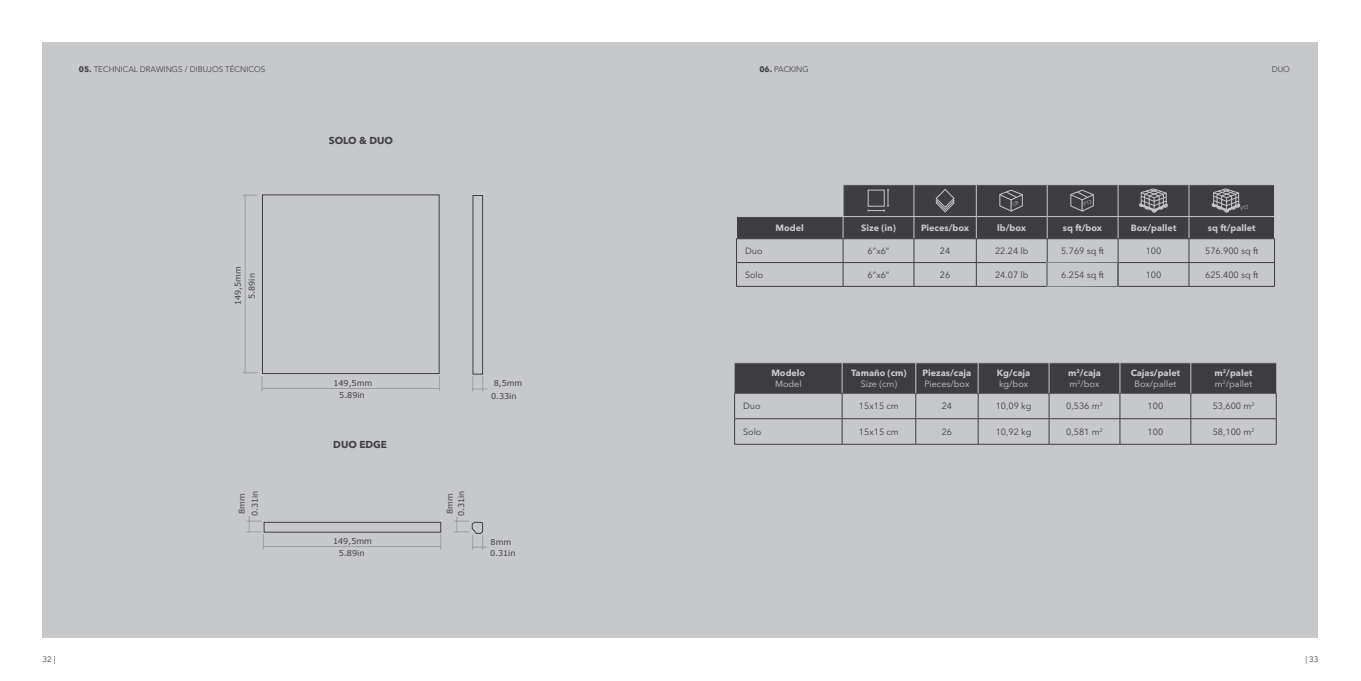
<style>
.page{position:relative;width:1361px;height:681px;background:#fff}
.page>*{position:absolute;margin:0;border:0;box-sizing:border-box;transform-origin:0 0}
.t1{font:700 10px "Avenir Next LT Pro";color:#414042}
.t2{font:9px "Avenir Next LT Pro";color:#3e3d3f}
.t3{font:700 9px/10.8px "Avenir Next LT Pro";color:#c8cacb}
.t4{font:700 9px "Avenir Next LT Pro";color:#c7c8ca}
.t5{font:9px/10.8px "Avenir Next LT Pro";color:#c8cacb}
.t6{font:8px/11.4px "Verdana";color:#414042}
.t7{font:300 8px "Avenir LT Std";color:#3e3d3f}
.t8{font:8px "Avenir Next LT Pro";color:#3e3d3f}
.s1{font-family:"Avenir Next LT Pro";font-weight:700}
.s2{font-weight:400}
.s3{font-weight:700}
</style>
<div class="page">
<div style="left:43px;top:43px;width:1275px;height:595px;background:#c7c8ca"></div>
<div style="left:264px;top:521px;width:177px;height:11px;border:1px solid #414042"></div>
<div style="left:262px;top:194px;width:178px;height:180px;border:1px solid #414042"></div>
<div style="left:472px;top:195px;width:11px;height:179px;border:1px solid #414042"></div>
<svg style="left:440px;top:534px;width:1px;height:15px"></svg>
<hr style="left:263px;top:546px;width:178px;height:1px;background:#9d9fa2">
<svg style="left:246px;top:516px;width:18px;height:33px"></svg>
<svg style="left:454px;top:516px;width:34px;height:33px"></svg>
<svg style="left:439px;top:376px;width:1px;height:15px"></svg>
<hr style="left:262px;top:388px;width:177px;height:1px;background:#9d9fa2">
<svg style="left:472px;top:376px;width:15px;height:15px"></svg>
<svg style="left:242px;top:372px;width:21px;height:19px"></svg>
<hr style="left:245px;top:195px;width:1px;height:177px;background:#9d9fa2">
<svg style="left:242px;top:194px;width:16px;height:2px"></svg>
<hr style="left:842px;top:444px;width:74px;height:1px;background:#3e3d3f">
<hr style="left:916px;top:444px;width:62px;height:1px;background:#3e3d3f">
<hr style="left:978px;top:444px;width:71px;height:1px;background:#3e3d3f">
<hr style="left:1049px;top:444px;width:71px;height:1px;background:#3e3d3f">
<hr style="left:1120px;top:444px;width:71px;height:1px;background:#3e3d3f">
<hr style="left:1191px;top:444px;width:85px;height:1px;background:#3e3d3f">
<svg style="left:734px;top:362px;width:543px;height:82px"></svg>
<hr style="left:734px;top:444px;width:108px;height:1px;background:#3e3d3f">
<hr style="left:736px;top:286px;width:107px;height:1px;background:#3e3d3f">
<hr style="left:843px;top:286px;width:71px;height:1px;background:#3e3d3f">
<hr style="left:914px;top:286px;width:62px;height:1px;background:#3e3d3f">
<hr style="left:976px;top:286px;width:71px;height:1px;background:#3e3d3f">
<hr style="left:1118px;top:286px;width:71px;height:1px;background:#3e3d3f">
<hr style="left:1189px;top:286px;width:85px;height:1px;background:#3e3d3f">
<svg style="left:736px;top:185px;width:539px;height:101px"></svg>
<p class="t7" style="left:79px;top:64px;width:188px"><span class="s1">05.</span> TECHNICAL DRAWINGS / DIBUJOS TÉCNICOS</p>
<p class="t6" style="left:233px;top:305px;width:40px;rotate:-90deg">149,5mm</p>
<p class="t6" style="left:247px;top:298px;width:27px;rotate:-90deg">5.89in</p>
<p class="t1" style="left:329px;top:135px;width:66px">SOLO &amp; DUO</p>
<p class="t6" style="left:333px;top:377px;width:40px">149,5mm</p>
<p class="t6" style="left:339px;top:389px;width:27px">5.89in</p>
<p class="t6" style="left:491px;top:377px;width:33px;line-height:12.4px;text-indent:3px">8,5mm<br>0.33in</p>
<p class="t1" style="left:333px;top:438px;width:55px">DUO EDGE</p>
<p class="t6" style="left:236px;top:516px;width:27px;line-height:12.8px;rotate:-90deg">8mm<br>0.31in</p>
<p class="t6" style="left:445px;top:516px;width:27px;rotate:-90deg">8mm<br>0.31in</p>
<p class="t6" style="left:333px;top:535px;width:40px;line-height:12.1px;text-align:center">149,5mm<br>5.89in</p>
<p class="t6" style="left:490px;top:536px;width:27px">8mm<br>0.31in</p>
<p class="t7" style="left:759px;top:64px;width:51px"><span class="s1">06.</span> PACKING</p>
<p class="t7" style="left:1271px;top:64px;width:20px">DUO</p>
<p class="t4" style="left:775px;top:223px;width:30px">Model</p>
<p class="t4" style="left:861px;top:223px;width:36px">Size (in)</p>
<p class="t4" style="left:921px;top:223px;width:50px">Pieces/box</p>
<p class="t4" style="left:997px;top:223px;width:31px">lb/box</p>
<p class="t4" style="left:1063px;top:223px;width:41px">sq ft/box</p>
<p class="t4" style="left:1130px;top:223px;width:47px">Box/pallet</p>
<p class="t4" style="left:1208px;top:223px;width:49px">sq ft/pallet</p>
<p class="t2" style="left:745px;top:246px;width:19px">Duo</p>
<p class="t2" style="left:867px;top:246px;width:23px">6”x6”</p>
<p class="t2" style="left:940px;top:246px;width:12px">24</p>
<p class="t2" style="left:995px;top:246px;width:35px">22.24 lb</p>
<p class="t2" style="left:1061px;top:246px;width:44px">5.769 sq ft</p>
<p class="t2" style="left:1145px;top:246px;width:17px">100</p>
<p class="t2" style="left:1205px;top:246px;width:55px">576.900 sq ft</p>
<p class="t2" style="left:745px;top:269px;width:20px">Solo</p>
<p class="t2" style="left:867px;top:269px;width:23px">6”x6”</p>
<p class="t2" style="left:940px;top:269px;width:12px">26</p>
<p class="t2" style="left:995px;top:269px;width:35px">24.07 lb</p>
<p class="t2" style="left:1061px;top:269px;width:44px">6.254 sq ft</p>
<p class="t2" style="left:1145px;top:269px;width:17px">100</p>
<p class="t2" style="left:1205px;top:269px;width:55px">625.400 sq ft</p>
<p class="t3" style="left:771px;top:367px;width:35px">Modelo</p>
<p class="t5" style="left:775px;top:378px;width:28px">Model</p>
<p class="t3" style="left:851px;top:367px;width:57px">Tamaño (cm)</p>
<p class="t5" style="left:860px;top:378px;width:38px">Size (cm)</p>
<p class="t3" style="left:922px;top:367px;width:50px">Piezas/caja</p>
<p class="t5" style="left:924px;top:378px;width:46px">Pieces/box</p>
<p class="t3" style="left:997px;top:367px;width:35px">Kg/caja</p>
<p class="t5" style="left:999px;top:378px;width:31px">kg/box</p>
<p class="t3" style="left:1068px;top:367px;width:34px">m<sup>2</sup>/caja <span class="s2">m</span><sup>2</sup><span class="s2">/box</span></p>
<p class="t3" style="left:1130px;top:367px;width:51px">Cajas/palet</p>
<p class="t5" style="left:1134px;top:378px;width:43px">Box/pallet</p>
<p class="t5" style="left:1214px;top:367px;width:39px"><span class="s3">m</span><sup>2</sup><span class="s3">/palet </span>m<sup>2</sup>/pallet</p>
<p class="t2" style="left:743px;top:401px;width:19px">Duo</p>
<p class="t2" style="left:859px;top:401px;width:41px">15x15 cm</p>
<p class="t2" style="left:942px;top:401px;width:12px">24</p>
<p class="t2" style="left:995px;top:401px;width:37px">10,09 kg</p>
<p class="t2" style="left:1066px;top:401px;width:38px">0,536 m<sup>2</sup></p>
<p class="t2" style="left:1147px;top:401px;width:17px">100</p>
<p class="t2" style="left:1212px;top:401px;width:43px">53,600 m<sup>2</sup></p>
<p class="t2" style="left:743px;top:426px;width:20px">Solo</p>
<p class="t2" style="left:859px;top:426px;width:41px">15x15 cm</p>
<p class="t2" style="left:942px;top:426px;width:12px">26</p>
<p class="t2" style="left:995px;top:426px;width:37px">10,92 kg</p>
<p class="t2" style="left:1066px;top:426px;width:38px">0,581 m<sup>2</sup></p>
<p class="t2" style="left:1147px;top:426px;width:17px">100</p>
<p class="t2" style="left:1212px;top:426px;width:43px">58,100 m<sup>2</sup></p>
<p class="t8" style="left:43px;top:654px;width:15px">32 |</p>
<p class="t8" style="left:1305px;top:654px;width:15px">| 33</p>
</div>
